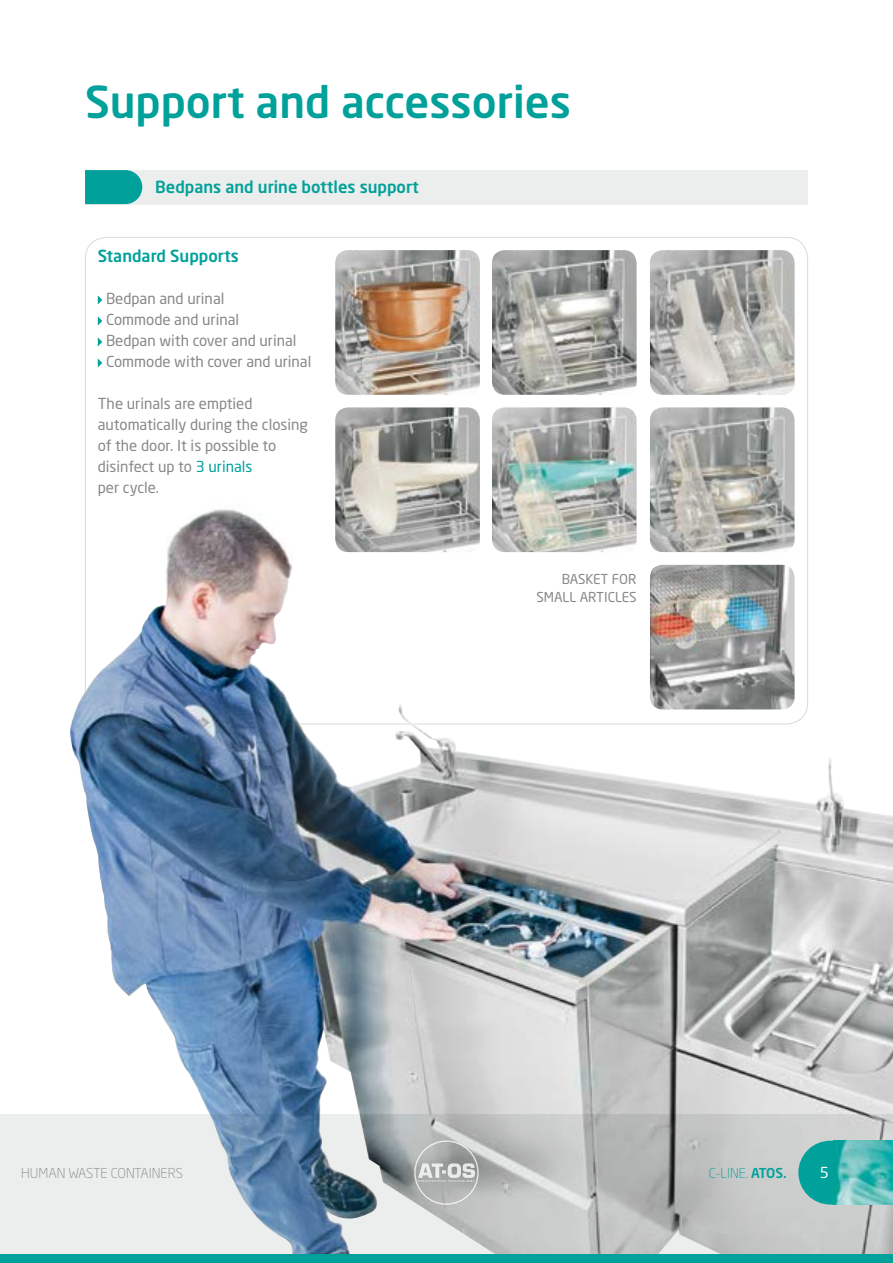
<style>
.page{position:relative;width:893px;height:1263px;background:#fff}
.page>*{position:absolute;margin:0;border:0;box-sizing:border-box;transform-origin:0 0}
.t1{font:500 43.5px "Neo Sans Std";color:#00a19a}
.t2{font:500 16.5px "Neo Sans Std";color:#00a19a}
.t3{font:15px/21px "Neo Sans Pro";color:#87888a}
.t4{font:15px "Neo Sans Pro";color:#fff}
.t5{font:13.5px/18px "Neo Sans Pro";color:#87888a;text-align:right}
.t6{font:300 13.5px "Neo Sans Std";color:#87888a}
.t7{font:300 13.5px "Neo Sans Std";color:#00a19a}
.s1{color:#00a19a}
.s2{font-weight:500}
</style>
<div class="page">
<div style="left:85px;top:170px;width:723px;height:34px;background:#eceded"></div>
<svg style="left:85px;top:170px;width:57px;height:34px;background:#0ea59f"></svg>
<img style="left:335px;top:250px;width:145px;height:145px">
<img style="left:335px;top:407px;width:145px;height:98px">
<img style="left:492px;top:250px;width:145px;height:145px">
<img style="left:492px;top:407px;width:145px;height:98px">
<img style="left:650px;top:250px;width:144px;height:145px">
<img style="left:650px;top:407px;width:144px;height:98px">
<svg style="left:98px;top:295px;width:4px;height:9px"></svg>
<svg style="left:98px;top:316px;width:4px;height:9px"></svg>
<svg style="left:98px;top:337px;width:4px;height:9px"></svg>
<svg style="left:98px;top:358px;width:4px;height:9px"></svg>
<img style="left:70px;top:505px;width:823px;height:609px">
<svg style="left:0;top:1114px;width:893px;height:140px;background:#c1c7cb"></svg>
<svg style="left:798px;top:1141px;width:35px;height:63px;background:#29aaa4"></svg>
<img style="left:833px;top:1141px;width:60px;height:63px">
<svg style="left:414px;top:1140px;width:65px;height:65px;background:#b7b9b9"></svg>
<div style="left:0;top:1254px;width:893px;height:9px;background:#00a19a"></div>
<h1 class="t1" style="left:85px;top:75px;width:488px">Support and accessories</h1>
<p class="t2" style="left:155px;top:177px;width:265px">Bedpans and urine bottles support</p>
<p class="t2" style="left:98px;top:246px;width:143px">Standard Supports</p>
<p class="t3" style="left:106px;top:288px;width:207px">Bedpan and urinal<br>Commode and urinal<br>Bedpan with cover and urinal<br>Commode with cover and urinal</p>
<p class="t3" style="left:98px;top:393px;width:212px">The urinals are emptied automatically during the closing of the door. It is possible to disinfect up to <span class="s1">3 urinals<br></span>per cycle.</p>
<p class="t5" style="left:536px;top:570px;width:102px">BASKET FOR<br>SMALL ARTICLES</p>
<p class="t6" style="left:21px;top:1165px;width:163px">HUMAN WASTE CONTAINERS</p>
<p class="t7" style="left:709px;top:1165px;width:80px">C-LINE. <span class="s2">ATOS.</span></p>
<p class="t4" style="left:820px;top:1163px;width:11px">5</p>
</div>
